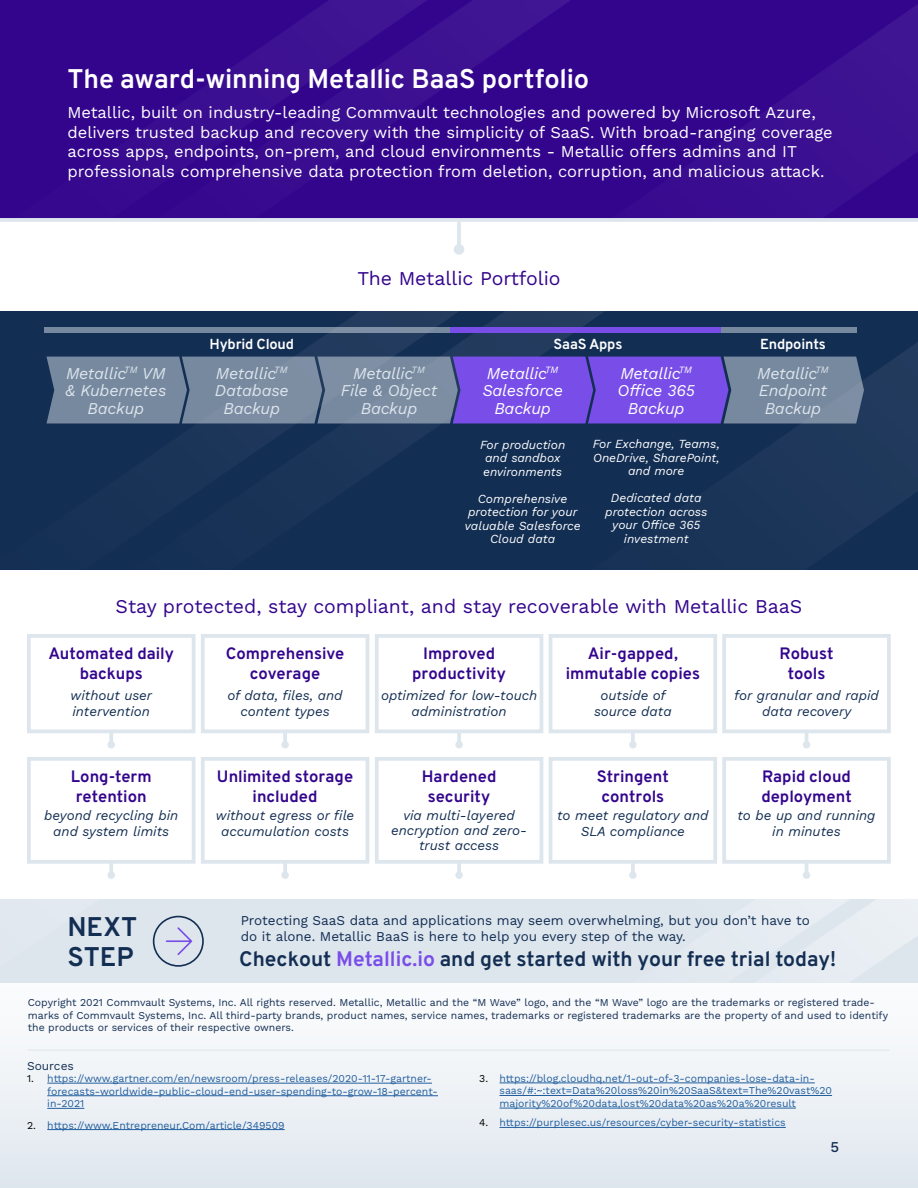
<style>
.page{position:relative;width:918px;height:1188px;background:#fff}
.page>*{position:absolute;margin:0;border:0;box-sizing:border-box;transform-origin:0 0}
.t1{font:700 27px "Overpass";letter-spacing:-.005em;color:#fff}
.t2{font:700 27px/30px "Overpass";color:#132e53}
.t3{font:700 21px "Overpass";color:#132e53}
.t4{font:19.5px "Work Sans";color:#33058d}
.t5{font:16.5px/19.8px "Work Sans";color:#fff}
.t6{font:700 16.5px/19.8px "Overpass";letter-spacing:.005em;color:#33058d;text-align:center}
.t7{font:italic 16.2px/17.7px "Work Sans";letter-spacing:-.01em;color:#dde5ed;text-align:center}
.t8{font:italic 16.2px/17.7px "Work Sans";letter-spacing:-.01em;color:#fff;text-align:center}
.t9{font:500 15px "Work Sans";color:#132e53}
.t10{font:700 14.55px "Overpass";letter-spacing:-.01em;color:#fff}
.t11{font:italic 13.5px/16.2px "Work Sans";color:#132e53;text-align:center}
.t12{font:13.5px/16.2px "Work Sans";color:#132e53}
.t13{font:italic 12.15px/13.5px "Work Sans";color:#fff;text-align:center}
.t14{font:12px "Work Sans";color:#132e53}
.t15{font:10.5px/12.6px "Work Sans";color:#215e9e}
.t16{font:10.5px/12.6px "Work Sans";color:#132e53}
.s1{color:#794de8}
.s2{color:#000}
</style>
<div class="page">
<img style="left:0;top:311px;width:918px;height:258px">
<img style="left:0;top:0;width:918px;height:218px">
<div style="left:721px;top:327px;width:135px;height:5px;background:#77899f"></div>
<div style="left:45px;top:327px;width:405px;height:5px;background:#77899f"></div>
<hr style="left:457px;top:222px;width:4px;height:24px;background:#dde5ed">
<div style="left:454px;top:244px;width:10px;height:11px;background:#dde5ed;border-radius:50%"></div>
<hr style="left:109px;top:733px;width:4px;height:10px;background:#dde5ed">
<div style="left:108px;top:741px;width:7px;height:7px;background:#dde5ed;border-radius:50%"></div>
<hr style="left:109px;top:863px;width:4px;height:10px;background:#dde5ed">
<div style="left:108px;top:871px;width:7px;height:8px;background:#dde5ed;border-radius:50%"></div>
<svg style="left:805px;top:733px;width:3px;height:8px"></svg>
<div style="left:803px;top:741px;width:7px;height:7px;background:#dde5ed;border-radius:50%"></div>
<svg style="left:805px;top:864px;width:3px;height:7px"></svg>
<div style="left:803px;top:871px;width:7px;height:8px;background:#dde5ed;border-radius:50%"></div>
<hr style="left:457px;top:733px;width:4px;height:10px;background:#dde5ed">
<div style="left:455px;top:741px;width:8px;height:7px;background:#dde5ed;border-radius:50%"></div>
<hr style="left:457px;top:863px;width:4px;height:10px;background:#dde5ed">
<div style="left:455px;top:871px;width:8px;height:8px;background:#dde5ed;border-radius:50%"></div>
<hr style="left:631px;top:733px;width:4px;height:10px;background:#dde5ed">
<div style="left:629px;top:741px;width:8px;height:7px;background:#dde5ed;border-radius:50%"></div>
<hr style="left:631px;top:863px;width:4px;height:10px;background:#dde5ed">
<div style="left:629px;top:871px;width:8px;height:8px;background:#dde5ed;border-radius:50%"></div>
<hr style="left:283px;top:733px;width:4px;height:10px;background:#dde5ed">
<div style="left:281px;top:741px;width:8px;height:7px;background:#dde5ed;border-radius:50%"></div>
<hr style="left:283px;top:863px;width:4px;height:10px;background:#dde5ed">
<div style="left:281px;top:871px;width:8px;height:8px;background:#dde5ed;border-radius:50%"></div>
<hr style="left:0;top:218px;width:918px;height:4px;background:#dde5ed">
<div style="left:27px;top:634px;width:168px;height:99px;border:4px solid #dde5ed"></div>
<div style="left:27px;top:757px;width:168px;height:107px;border:4px solid #dde5ed"></div>
<div style="left:722px;top:634px;width:169px;height:99px;border:4px solid #dde5ed"></div>
<div style="left:722px;top:757px;width:169px;height:107px;border:4px solid #dde5ed"></div>
<div style="left:375px;top:634px;width:168px;height:99px;border:4px solid #dde5ed"></div>
<div style="left:375px;top:757px;width:168px;height:107px;border:4px solid #dde5ed"></div>
<div style="left:549px;top:634px;width:168px;height:99px;border:4px solid #dde5ed"></div>
<div style="left:549px;top:757px;width:168px;height:107px;border:4px solid #dde5ed"></div>
<div style="left:201px;top:634px;width:168px;height:99px;border:4px solid #dde5ed"></div>
<div style="left:201px;top:757px;width:168px;height:107px;border:4px solid #dde5ed"></div>
<hr style="left:47px;top:1083px;width:385px;height:1px;background:#215e9e">
<hr style="left:47px;top:1095px;width:391px;height:1px;background:#215e9e">
<hr style="left:47px;top:1108px;width:37px;height:1px;background:#215e9e">
<hr style="left:47px;top:1129px;width:238px;height:1px;background:#215e9e">
<hr style="left:500px;top:1083px;width:315px;height:1px;background:#215e9e">
<hr style="left:500px;top:1095px;width:332px;height:1px;background:#215e9e">
<hr style="left:500px;top:1108px;width:296px;height:1px;background:#215e9e">
<hr style="left:500px;top:1127px;width:286px;height:1px;background:#215e9e">
<hr style="left:28px;top:1050px;width:861px;height:1px;background:#dde5ed">
<svg style="left:46px;top:357px;width:818px;height:66px;background:#7674b5"></svg>
<div style="left:450px;top:327px;width:271px;height:5px;background:#794de8"></div>
<svg style="left:153px;top:916px;width:51px;height:51px;background:#c6cddd"></svg>
<h1 class="t1" style="left:68px;top:62px;width:523px">The award-winning Metallic BaaS portfolio</h1>
<p class="t5" style="left:68px;top:102px;width:767px">Metallic, built on industry-leading Commvault technologies and powered by Microsoft Azure, delivers trusted backup and recovery with the simplicity of SaaS. With broad-ranging coverage across apps, endpoints, on-prem, and cloud environments - Metallic offers admins and IT professionals comprehensive data protection from deletion, corruption, and malicious attack.</p>
<h3 class="t4" style="left:357px;top:264px;width:205px">The Metallic Portfolio</h3>
<h3 class="t10" style="left:210px;top:335px;width:86px">Hybrid Cloud</h3>
<h3 class="t10" style="left:554px;top:335px;width:70px">SaaS Apps</h3>
<h3 class="t10" style="left:760px;top:335px;width:67px">Endpoints</h3>
<h3 class="t8" style="left:482px;top:363px;width:82px">Metallic<sup>TM<br></sup>Salesforce<br>Backup</h3>
<h3 class="t8" style="left:618px;top:363px;width:79px">Metallic<sup>TM<br></sup>Office 365<br>Backup</h3>
<h3 class="t7" style="left:66px;top:363px;width:102px">Metallic<sup>TM</sup> VM &amp; Kubernetes<br>Backup</h3>
<h3 class="t7" style="left:215px;top:363px;width:75px">Metallic<sup>TM<br></sup>Database<br>Backup</h3>
<h3 class="t7" style="left:341px;top:363px;width:98px">Metallic<sup>TM<br></sup>File &amp; Object<br>Backup</h3>
<h3 class="t7" style="left:757px;top:363px;width:73px">Metallic<sup>TM<br></sup>Endpoint<br>Backup</h3>
<p class="t13" style="left:480px;top:437px;width:87px;text-align:left">For production and sandbox environments</p>
<p class="t13" style="left:465px;top:491px;width:118px">Comprehensive protection for your valuable Salesforce<br>Cloud data</p>
<p class="t13" style="left:593px;top:437px;width:128px">For Exchange, Teams,<br>OneDrive, SharePoint, and more</p>
<p class="t13" style="left:605px;top:491px;width:104px">Dedicated data protection across your Office 365 investment</p>
<h3 class="t4" style="left:116px;top:592px;width:688px">Stay protected, stay compliant, and stay recoverable with Metallic BaaS</h3>
<h3 class="t6" style="left:48px;top:643px;width:127px">Automated daily backups</h3>
<h3 class="t6" style="left:226px;top:643px;width:120px">Comprehensive coverage</h3>
<h3 class="t6" style="left:412px;top:643px;width:95px">Improved productivity</h3>
<h3 class="t6" style="left:566px;top:643px;width:136px">Air-gapped, immutable copies</h3>
<h3 class="t6" style="left:780px;top:643px;width:56px">Robust tools</h3>
<p class="t11" style="left:71px;top:686px;width:83px;text-align:left">without user intervention</p>
<p class="t11" style="left:228px;top:686px;width:116px">of data, files, and content types</p>
<p class="t11" style="left:381px;top:686px;width:158px">optimized for low-touch administration</p>
<p class="t11" style="left:594px;top:686px;width:79px">outside of source data</p>
<p class="t11" style="left:734px;top:686px;width:146px">for granular and rapid data recovery</p>
<h3 class="t6" style="left:71px;top:766px;width:83px">Long-term retention</h3>
<h3 class="t6" style="left:217px;top:766px;width:138px">Unlimited storage included</h3>
<h3 class="t6" style="left:422px;top:766px;width:76px">Hardened security</h3>
<h3 class="t6" style="left:597px;top:766px;width:73px;text-align:left">Stringent controls</h3>
<h3 class="t6" style="left:761px;top:766px;width:92px;text-align:left">Rapid cloud deployment</h3>
<p class="t11" style="left:44px;top:806px;width:136px">beyond recycling bin and system limits</p>
<p class="t11" style="left:216px;top:806px;width:140px">without egress or file accumulation costs</p>
<p class="t11" style="left:391px;top:807px;width:138px;line-height:15px">via multi-layered encryption and zero&shy;trust access</p>
<p class="t11" style="left:557px;top:806px;width:153px">to meet regulatory and<br>SLA compliance</p>
<p class="t11" style="left:738px;top:806px;width:140px">to be up and running in minutes</p>
<h1 class="t2" style="left:67px;top:911px;width:71px">NEXT<br>STEP</h1>
<p class="t12" style="left:241px;top:911px;width:571px">Protecting SaaS data and applications may seem overwhelming, but you don’t have to do it alone. Metallic BaaS is here to help you every step of the way.</p>
<h2 class="t3" style="left:239px;top:946px;width:598px">Checkout <span class="s1">Metallic.io</span> and get started with your free trial today!</h2>
<p class="t16" style="left:28px;top:996px;width:862px">Copyright 2021 Commvault Systems, Inc. All rights reserved. Metallic, Metallic and the “M Wave” logo, and the “M Wave” logo are the trademarks or registered trade&shy;marks of Commvault Systems, Inc. All third-party brands, product names, service names, trademarks or registered trademarks are the property of and used to identify the products or services of their respective owners.</p>
<p class="t14" style="left:27px;top:1056px;width:48px">Sources</p>
<p class="t15" style="left:47px;top:1072px;width:392px;text-indent:-20px"><span class="s2">1.</span> https://www.gartner.com/en/newsroom/press-releases/2020-11-17-gartner&shy;forecasts-worldwide-public-cloud-end-user-spending-to-grow-18-percent&shy;in-2021</p>
<p class="t15" style="left:27px;top:1118px;width:259px"><span class="s2">2.</span> https://www.Entrepreneur.Com/article/349509</p>
<p class="t15" style="left:500px;top:1072px;width:334px;text-indent:-20px"><span class="s2">3.</span> https://blog.cloudhq.net/1-out-of-3-companies-lose-data-in&shy;saas/#:~:text=Data%20loss%20in%20SaaS&amp;text=The%20vast%20 majority%20of%20data,lost%20data%20as%20a%20result</p>
<p class="t15" style="left:479px;top:1116px;width:308px"><span class="s2">4.</span> https://purplesec.us/resources/cyber-security-statistics</p>
<h3 class="t9" style="left:830px;top:1135px;width:10px">5</h3>
</div>
